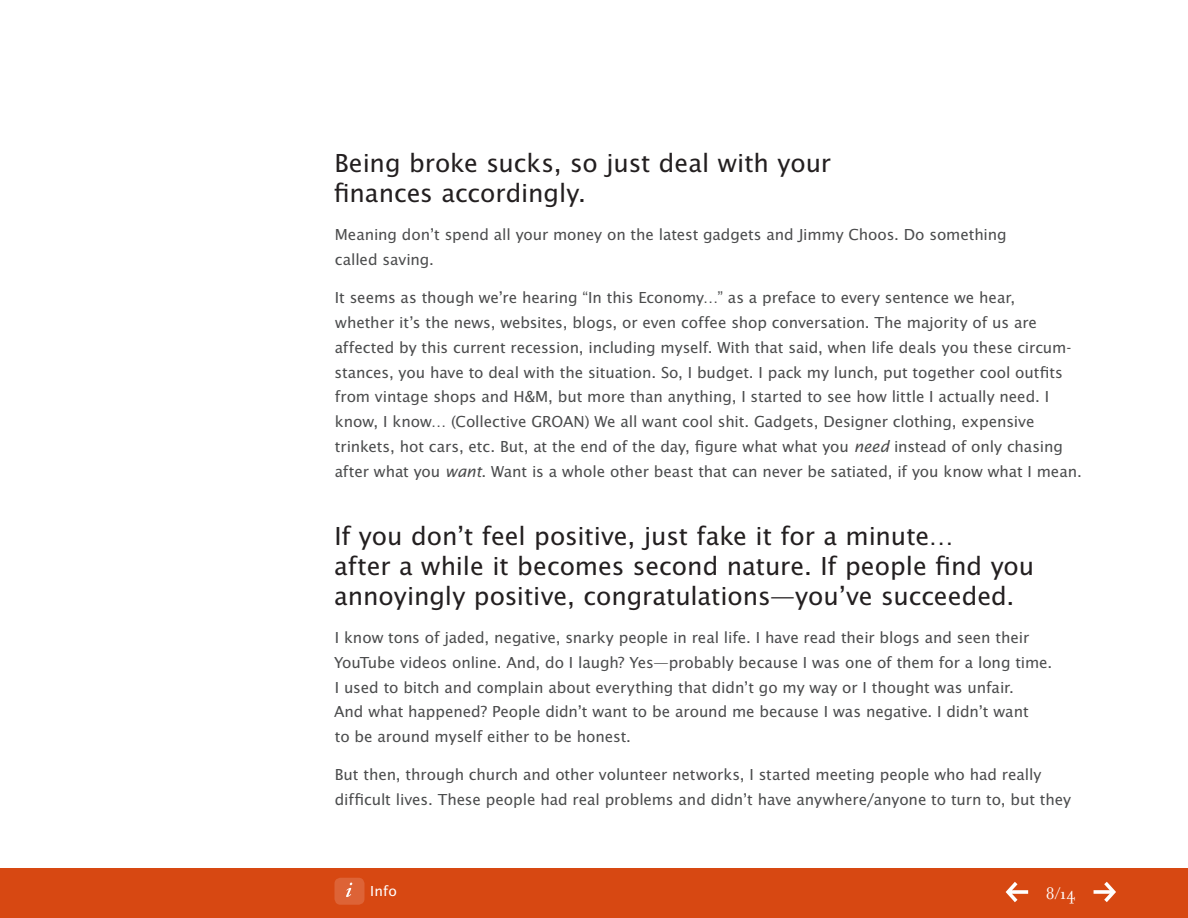
<style>
.page{position:relative;width:1188px;height:918px;background:#fff}
.page>*{position:absolute;margin:0;border:0;box-sizing:border-box;transform-origin:0 0}
.t1{font:27px/30px "Lucida Sans EFOP";color:#231f20}
.t2{font:18px "Filosofia OT";color:#fff}
.t3{font:16.5px/24.8px "Lucida Sans EFOP";letter-spacing:-.005em;color:#4b4c4d}
.t4{font:15px "Lucida Sans EFOP";color:#fff}
.s1{font-style:italic;font-size:16.8px}
</style>
<div class="page">
<div style="left:0;top:869px;width:1188px;height:49px;background:#d74812"></div>
<div style="left:334px;top:878px;width:30px;height:27px;background:#dd6336;border-radius:6px"></div>
<svg style="left:346px;top:883px;width:6px;height:14px"></svg>
<svg style="left:1006px;top:882px;width:22px;height:20px"></svg>
<svg style="left:1094px;top:882px;width:22px;height:20px"></svg>
<h1 class="t1" style="left:334px;top:150px;width:499px">Being broke sucks, so just deal with your finances accordingly.</h1>
<p class="t3" style="left:335px;top:223px;width:673px">Meaning don’t spend all your money on the latest gadgets and Jimmy Choos. Do something called saving.</p>
<p class="t3" style="left:335px;top:286px;width:749px">It seems as though we’re hearing “In this Economy…” as a preface to every sentence we hear,<br>whether it’s the news, websites, blogs, or even coffee shop conversation. The majority of us are affected by this current recession, including myself. With that said, when life deals you these circum&shy;stances, you have to deal with the situation. So, I budget. I pack my lunch, put together cool outfits from vintage shops and H&amp;M, but more than anything, I started to see how little I actually need. I know, I know… (Collective GROAN) We all want cool shit. Gadgets, Designer clothing, expensive trinkets, hot cars, etc. But, at the end of the day, figure what what you <span class="s1">need</span> instead of only chasing after what you <span class="s1">want</span>. Want is a whole other beast that can never be satiated, if you know what I mean.</p>
<h1 class="t1" style="left:334px;top:522px;width:702px">If you don’t feel positive, just fake it for a minute…<br>after a while it becomes second nature. If people find you annoyingly positive, congratulations—you’ve succeeded.</h1>
<p class="t3" style="left:334px;top:626px;width:720px">I know tons of jaded, negative, snarky people in real life. I have read their blogs and seen their YouTube videos online. And, do I laugh? Yes—probably because I was one of them for a long time.<br>I used to bitch and complain about everything that didn’t go my way or I thought was unfair.<br>And what happened? People didn’t want to be around me because I was negative. I didn’t want<br>to be around myself either to be honest.</p>
<p class="t3" style="left:335px;top:763px;width:738px">But then, through church and other volunteer networks, I started meeting people who had really difficult lives. These people had real problems and didn’t have anywhere/anyone to turn to, but they</p>
<p class="t4" style="left:370px;top:883px;width:28px">Info</p>
<p class="t2" style="left:1046px;top:884px;width:32px">8/14</p>
</div>
